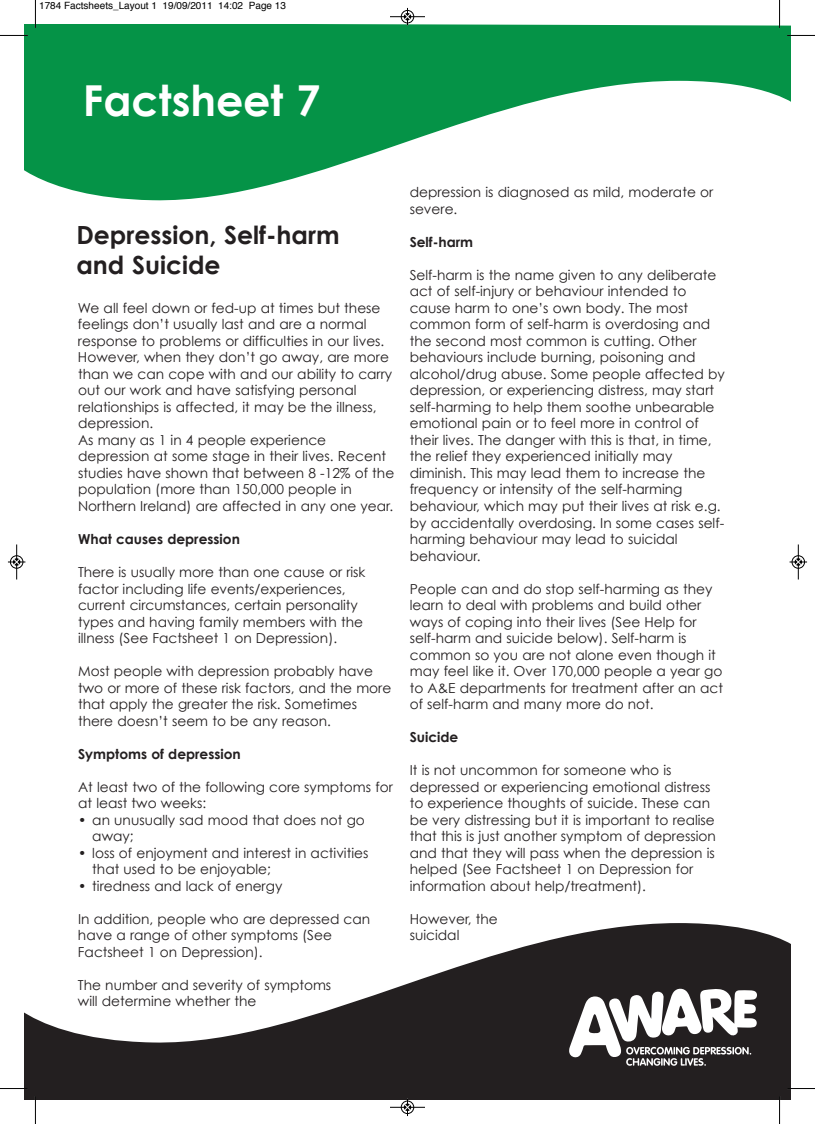
<style>
.page{position:relative;width:815px;height:1124px;background:#fff}
.page>*{position:absolute;margin:0;border:0;box-sizing:border-box;transform-origin:0 0}
.t1{font:700 42.62px "Century Gothic";color:#fff}
.t2{font:700 25px/30px "Century Gothic";color:#231f20}
.t3{font:13.75px/16.5px "Century Gothic";color:#231f20}
.t4{font:700 13.75px "Century Gothic";color:#231f20}
.t5{font:10px "Helvetica";color:#000}
</style>
<div class="page">
<svg style="left:25px;top:25px;width:765px;height:176px;fill:#059347"></svg>
<svg style="left:25px;top:923px;width:765px;height:175px;fill:#231f20"></svg>
<svg style="left:35px;top:0;width:1px;height:28px"></svg>
<svg style="left:0;top:35px;width:28px;height:1px"></svg>
<svg style="left:779px;top:0;width:1px;height:28px"></svg>
<svg style="left:787px;top:35px;width:28px;height:1px"></svg>
<svg style="left:35px;top:1095px;width:1px;height:28px"></svg>
<svg style="left:0;top:1087px;width:28px;height:2px"></svg>
<svg style="left:779px;top:1095px;width:1px;height:28px"></svg>
<svg style="left:787px;top:1087px;width:28px;height:2px"></svg>
<hr style="left:390px;top:16px;width:35px;height:1px;background:#000">
<div style="left:401px;top:10px;width:13px;height:13px;border:1px solid #000;border-radius:50%"></div>
<svg style="left:404px;top:8px;width:7px;height:17px"></svg>
<hr style="left:390px;top:1106px;width:35px;height:1px;background:#000">
<div style="left:401px;top:1100px;width:13px;height:13px;border:1px solid #000;border-radius:50%"></div>
<svg style="left:404px;top:1098px;width:7px;height:17px"></svg>
<hr style="left:16px;top:544px;width:1px;height:35px;background:#000">
<div style="left:10px;top:555px;width:13px;height:13px;border:1px solid #000;border-radius:50%"></div>
<svg style="left:8px;top:558px;width:17px;height:7px"></svg>
<hr style="left:798px;top:544px;width:1px;height:35px;background:#000">
<div style="left:792px;top:555px;width:13px;height:13px;border:1px solid #000;border-radius:50%"></div>
<svg style="left:790px;top:558px;width:17px;height:7px"></svg>
<svg style="left:569px;top:987px;width:188px;height:78px"></svg>
<p class="t5" style="left:39px;top:-2px;width:248px">1784 Factsheets_Layout 1 19/09/2011 14:02 Page 13</p>
<h1 class="t1" style="left:83px;top:73px;width:239px">Factsheet 7</h1>
<h2 class="t2" style="left:76px;top:219px;width:265px">Depression, Self-harm and Suicide</h2>
<p class="t3" style="left:78px;top:299px;width:318px">We all feel down or fed-up at times but these feelings don’t usually last and are a normal response to problems or difficulties in our lives.<br>However, when they don’t go away, are more than we can cope with and our ability to carry out our work and have satisfying personal relationships is affected, it may be the illness, depression.<br>As many as 1 in 4 people experience depression at some stage in their lives. Recent studies have shown that between 8 -12% of the population (more than 150,000 people in Northern Ireland) are affected in any one year.</p>
<p class="t4" style="left:78px;top:530px;width:163px">What causes depression</p>
<p class="t3" style="left:78px;top:563px;width:289px">There is usually more than one cause or risk factor including life events/experiences, current circumstances, certain personality types and having family members with the illness (See Factsheet 1 on Depression).</p>
<p class="t3" style="left:78px;top:662px;width:315px">Most people with depression probably have two or more of these risk factors, and the more that apply the greater the risk. Sometimes there doesn’t seem to be any reason.</p>
<p class="t4" style="left:78px;top:745px;width:164px">Symptoms of depression</p>
<p class="t3" style="left:78px;top:778px;width:316px">At least two of the following core symptoms for at least two weeks:</p>
<p class="t3" style="left:92px;top:811px;width:274px;text-indent:-14px">• an unusually sad mood that does not go away;</p>
<p class="t3" style="left:92px;top:844px;width:278px;text-indent:-14px">• loss of enjoyment and interest in activities that used to be enjoyable;</p>
<p class="t3" style="left:78px;top:877px;width:206px">• tiredness and lack of energy</p>
<p class="t3" style="left:78px;top:910px;width:294px">In addition, people who are depressed can have a range of other symptoms (See<br>Factsheet 1 on Depression).</p>
<p class="t3" style="left:78px;top:976px;width:255px">The number and severity of symptoms will determine whether the</p>
<p class="t3" style="left:410px;top:184px;width:305px">depression is diagnosed as mild, moderate or severe.</p>
<p class="t4" style="left:410px;top:233px;width:65px">Self-harm</p>
<p class="t3" style="left:410px;top:266px;width:317px">Self-harm is the name given to any deliberate act of self-injury or behaviour intended to cause harm to one’s own body. The most common form of self-harm is overdosing and the second most common is cutting. Other behaviours include burning, poisoning and alcohol/drug abuse. Some people affected by depression, or experiencing distress, may start self-harming to help them soothe unbearable emotional pain or to feel more in control of their lives. The danger with this is that, in time, the relief they experienced initially may diminish. This may lead them to increase the frequency or intensity of the self-harming behaviour, which may put their lives at risk e.g. by accidentally overdosing. In some cases self&shy;harming behaviour may lead to suicidal behaviour.</p>
<p class="t3" style="left:410px;top:580px;width:315px">People can and do stop self-harming as they learn to deal with problems and build other ways of coping into their lives (See Help for self-harm and suicide below). Self-harm is common so you are not alone even though it may feel like it. Over 170,000 people a year go to A&amp;E departments for treatment after an act of self-harm and many more do not.</p>
<p class="t4" style="left:410px;top:728px;width:50px">Suicide</p>
<p class="t3" style="left:410px;top:761px;width:308px">It is not uncommon for someone who is depressed or experiencing emotional distress to experience thoughts of suicide. These can be very distressing but it is important to realise that this is just another symptom of depression and that they will pass when the depression is helped (See Factsheet 1 on Depression for information about help/treatment).</p>
<p class="t3" style="left:410px;top:910px;width:89px">However, the suicidal</p>
</div>
